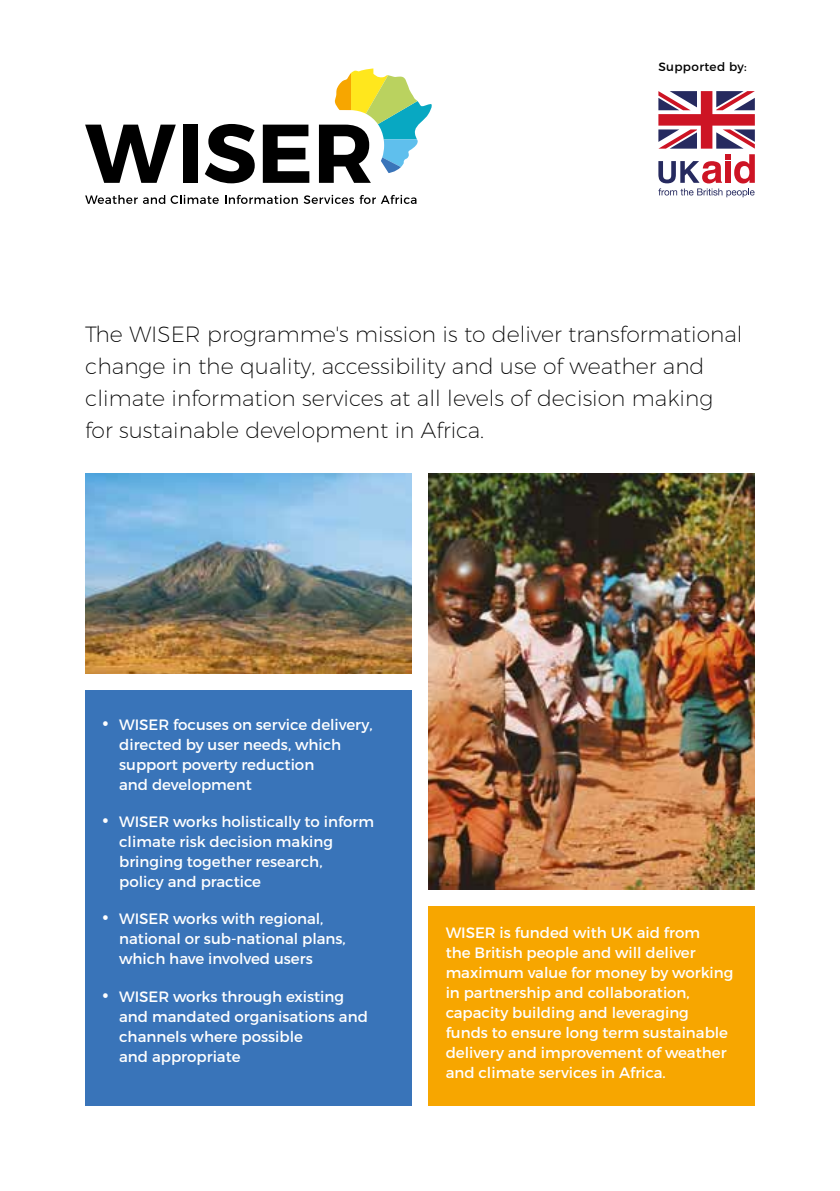
<style>
.page{position:relative;width:840px;height:1191px;background:#fff}
.page>*{position:absolute;margin:0;border:0;box-sizing:border-box;transform-origin:0 0}
.t1{font:200 22px/32px "Montserrat";color:#000}
.t2{font:15px/20px "Montserrat";color:#fff}
.t3{font:12px "Montserrat";letter-spacing:.03em;color:#000}
.s1{font-size:24px}
</style>
<div class="page">
<div style="left:428px;top:906px;width:326px;height:200px;background:#f7a600"></div>
<div style="left:85px;top:690px;width:326px;height:416px;background:#3974b9"></div>
<img style="left:428px;top:474px;width:326px;height:415px">
<img style="left:85px;top:474px;width:326px;height:199px">
<svg style="left:85px;top:125px;width:91px;height:58px"></svg>
<div style="left:183px;top:125px;width:14px;height:58px;background:#000"></div>
<svg style="left:205px;top:124px;width:49px;height:59px"></svg>
<svg style="left:263px;top:125px;width:46px;height:58px"></svg>
<svg style="left:319px;top:68px;width:113px;height:115px"></svg>
<svg style="left:85px;top:195px;width:134px;height:9px"></svg>
<svg style="left:225px;top:195px;width:72px;height:9px"></svg>
<svg style="left:303px;top:195px;width:113px;height:9px"></svg>
<svg style="left:658px;top:91px;width:96px;height:106px"></svg>
<p class="t3" style="left:658px;top:59px;width:90px">Supported by:</p>
<h1 class="t1" style="left:85px;top:317px;width:658px">The WISER programme's mission is to deliver transformational change in the quality, accessibility and use of weather and climate information services at all levels of decision making for sustainable development in Africa.</h1>
<p class="t2" style="left:119px;top:715px;width:255px;text-indent:-17px"><span class="s1">•</span> WISER focuses on service delivery, directed by user needs, which support poverty reduction<br>and development</p>
<p class="t2" style="left:119px;top:812px;width:256px;text-indent:-17px"><span class="s1">•</span> WISER works holistically to inform climate risk decision making bringing together research,<br>policy and practice</p>
<p class="t2" style="left:119px;top:909px;width:228px;text-indent:-17px"><span class="s1">•</span> WISER works with regional, national or sub-national plans, which have involved users</p>
<p class="t2" style="left:119px;top:986px;width:250px;text-indent:-17px"><span class="s1">•</span> WISER works through existing and mandated organisations and channels where possible<br>and appropriate</p>
<p class="t2" style="left:445px;top:922px;width:289px">WISER is funded with UK aid from<br>the British people and will deliver maximum value for money by working in partnership and collaboration, capacity building and leveraging funds to ensure long term sustainable delivery and improvement of weather and climate services in Africa.</p>
</div>
